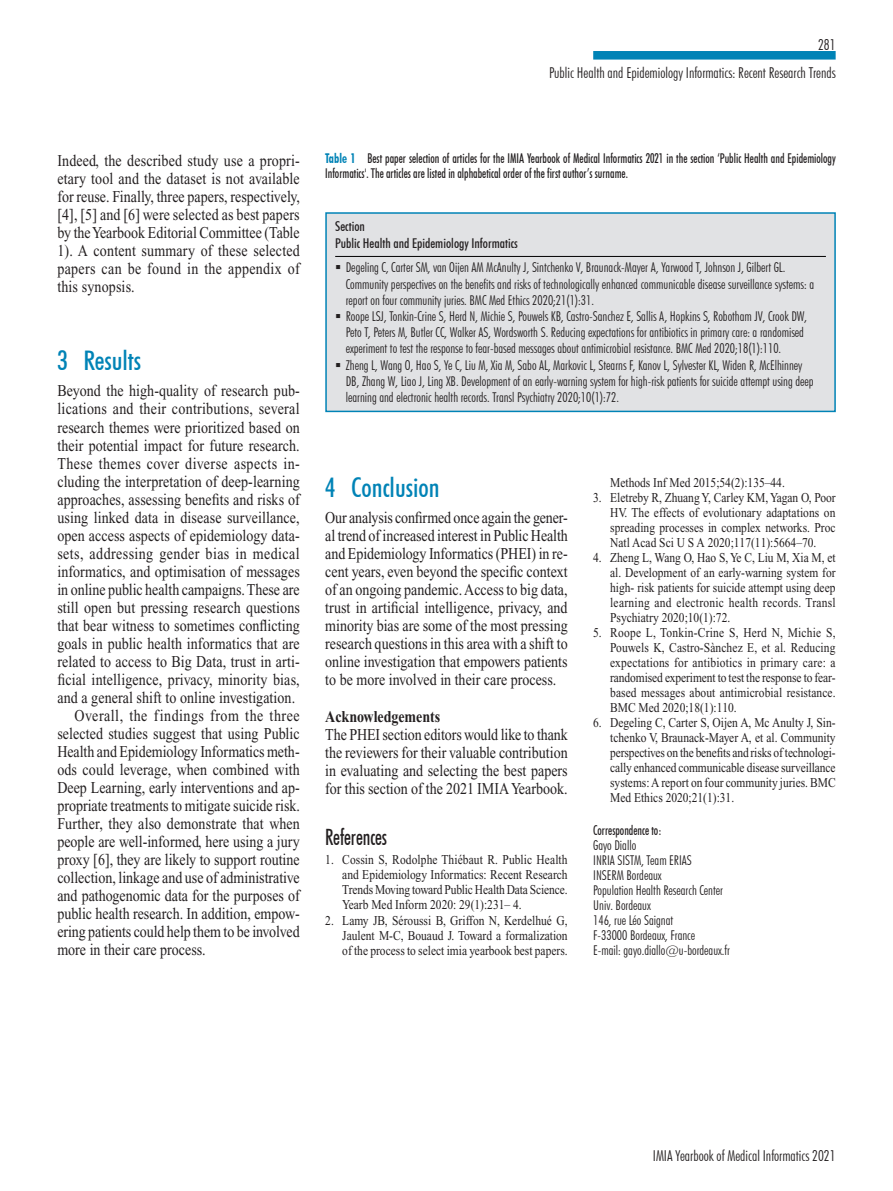
<style>
.page{position:relative;width:893px;height:1191px;background:#fff}
.page>*{position:absolute;margin:0;border:0;box-sizing:border-box;transform-origin:0 0}
.Headline_2{font:500 condensed 27px "Futura BT";color:#0083b6}
.Literatur-Headline{font:500 condensed 22.5px "Futura BT";letter-spacing:-.005em;color:#231f20;scale:.85 1}
.Grundtext_ohne_Einzu{font:16.5px/18px "Times New Roman";color:#231f20;text-align:justify;scale:.85 1}
.Grundtext_mit_Einzug{font:16.5px/18px "Times New Roman";letter-spacing:.005em;color:#231f20;text-align:justify;scale:.85 1}
.Grundtext_ohne_Einzu-2{font:700 16.5px "Times New Roman";color:#231f20;scale:.85 1}
.Seitenzahl{font:300 condensed 15px/28px "Futura BT";color:#231f20;text-align:right}
.Literatur_1stellig{font:13.5px/15px "Times New Roman";color:#231f20;text-align:justify;scale:.85 1}
.Table_Synopsis{font:300 condensed 13.5px/16.2px "Futura BT";color:#231f20}
.Legende_1{font:500 condensed 13.5px/15px "Futura BT";color:#231f20;scale:.85 1}
.Adresse_1{font:300 condensed 13.5px "Futura BT";color:#231f20}
.Table_Kopf{font:500 condensed 13.5px "Futura BT";color:#231f20}
.Adresse_2{font:500 condensed 13.5px "Futura BT";color:#231f20;scale:.85 1}
.s1{font-weight:700;color:#0083b6}
</style>
<div class="page">
<div style="left:593px;top:51px;width:243px;height:9px;background:#0083b6"></div>
<div style="left:325px;top:212px;width:511px;height:200px;background:#e1e2e4;border:2px solid #0083b6"></div>
<hr style="left:335px;top:256px;width:491px;height:1px;background:#000">
<p class="Seitenzahl" style="left:549px;top:30px;width:288px">281<br>Public Health and Epidemiology Informatics: Recent Research Trends</p>
<p class="Grundtext_mit_Einzug" style="left:57px;top:152px;width:287px">Indeed, the described study use a propri&shy;etary tool and the dataset is not available for reuse. Finally, three papers, respectively, [4], [5] and [6] were selected as best papers by the Yearbook Editorial Committee (Table 1). A content summary of these selected papers can be found in the appendix of this synopsis.</p>
<p class="Headline_2" style="left:57px;top:344px;width:85px">3 Results</p>
<p class="Grundtext_ohne_Einzu" style="left:57px;top:382px;width:287px">Beyond the high-quality of research pub&shy;lications and their contributions, several research themes were prioritized based on their potential impact for future research.<br>These themes cover diverse aspects in&shy;cluding the interpretation of deep-learning approaches, assessing benefits and risks of using linked data in disease surveillance, open access aspects of epidemiology data&shy;sets, addressing gender bias in medical informatics, and optimisation of messages in online public health campaigns. These are still open but pressing research questions that bear witness to sometimes conflicting goals in public health informatics that are related to access to Big Data, trust in arti&shy;ficial intelligence, privacy, minority bias, and a general shift to online investigation.</p>
<p class="Grundtext_mit_Einzug" style="left:57px;top:706px;width:287px;text-indent:17px">Overall, the findings from the three selected studies suggest that using Public Health and Epidemiology Informatics meth&shy;ods could leverage, when combined with Deep Learning, early interventions and ap&shy;propriate treatments to mitigate suicide risk.<br>Further, they also demonstrate that when people are well-informed, here using a jury proxy [6], they are likely to support routine collection, linkage and use of administrative and pathogenomic data for the purposes of public health research. In addition, empow&shy;ering patients could help them to be involved more in their care process.</p>
<p class="Legende_1" style="left:325px;top:151px;width:602px"><span class="s1">Table 1</span> Best paper selection of articles for the IMIA Yearbook of Medical Informatics 2021 in the section ‘Public Health and Epidemiology<br>Informatics'. The articles are listed in alphabetical order of the first author’s surname.</p>
<p class="Table_Kopf" style="left:335px;top:218px;width:31px">Section</p>
<p class="Table_Kopf" style="left:335px;top:235px;width:184px">Public Health and Epidemiology Informatics</p>
<p class="Table_Synopsis" style="left:346px;top:259px;width:470px;text-indent:-11px">▪ Degeling C, Carter SM, van Oijen AM McAnulty J, Sintchenko V, Braunack-Mayer A, Yarwood T, Johnson J, Gilbert GL.<br>Community perspectives on the benefits and risks of technologically enhanced communicable disease surveillance systems: a report on four community juries. BMC Med Ethics 2020;21(1):31.</p>
<p class="Table_Synopsis" style="left:346px;top:308px;width:463px;text-indent:-11px">▪ Roope LSJ, Tonkin-Crine S, Herd N, Michie S, Pouwels KB, Castro-Sanchez E, Sallis A, Hopkins S, Robotham JV, Crook DW,<br>Peto T, Peters M, Butler CC, Walker AS, Wordsworth S. Reducing expectations for antibiotics in primary care: a randomised experiment to test the response to fear-based messages about antimicrobial resistance. BMC Med 2020;18(1):110.</p>
<p class="Table_Synopsis" style="left:346px;top:356px;width:469px;text-indent:-11px">▪ Zheng L, Wang O, Hao S, Ye C, Liu M, Xia M, Sabo AL, Markovic L, Stearns F, Kanov L, Sylvester KL, Widen R, McElhinney<br>DB, Zhang W, Liao J, Ling XB. Development of an early-warning system for high-risk patients for suicide attempt using deep learning and electronic health records. Transl Psychiatry 2020;10(1):72.</p>
<p class="Headline_2" style="left:325px;top:471px;width:116px">4 Conclusion</p>
<p class="Grundtext_ohne_Einzu" style="left:325px;top:509px;width:287px">Our analysis confirmed once again the gener&shy;al trend of increased interest in Public Health and Epidemiology Informatics (PHEI) in re&shy;cent years, even beyond the specific context of an ongoing pandemic. Access to big data, trust in artificial intelligence, privacy, and minority bias are some of the most pressing research questions in this area with a shift to online investigation that empowers patients to be more involved in their care process.</p>
<p class="Grundtext_ohne_Einzu-2" style="left:325px;top:707px;width:137px">Acknowledgements</p>
<p class="Grundtext_ohne_Einzu" style="left:325px;top:725px;width:287px">The PHEI section editors would like to thank the reviewers for their valuable contribution in evaluating and selecting the best papers for this section of the 2021 IMIA Yearbook.</p>
<p class="Literatur-Headline" style="left:325px;top:823px;width:74px">References</p>
<p class="Literatur_1stellig" style="left:342px;top:852px;width:267px;text-indent:-17px">1. Cossin S, Rodolphe Thiébaut R. Public Health and Epidemiology Informatics: Recent Research Trends Moving toward Public Health Data Science.<br>Yearb Med Inform 2020: 29(1):231– 4.</p>
<p class="Literatur_1stellig" style="left:342px;top:912px;width:267px;text-indent:-17px">2. Lamy JB, Séroussi B, Griffon N, Kerdelhué G, Jaulent M-C, Bouaud J. Toward a formalization of the process to select imia yearbook best papers.</p>
<p class="Literatur_1stellig" style="left:610px;top:475px;width:207px">Methods Inf Med 2015;54(2):135–44.</p>
<p class="Literatur_1stellig" style="left:610px;top:490px;width:267px;text-indent:-17px">3. Eletreby R, Zhuang Y, Carley KM, Yagan O, Poor HV. The effects of evolutionary adaptations on spreading processes in complex networks. Proc Natl Acad Sci U S A 2020;117(11):5664–70.</p>
<p class="Literatur_1stellig" style="left:610px;top:550px;width:267px;text-indent:-17px">4. Zheng L, Wang O, Hao S, Ye C, Liu M, Xia M, et al. Development of an early-warning system for high- risk patients for suicide attempt using deep learning and electronic health records. Transl Psychiatry 2020;10(1):72.</p>
<p class="Literatur_1stellig" style="left:610px;top:625px;width:267px;text-indent:-17px">5. Roope L, Tonkin-Crine S, Herd N, Michie S, Pouwels K, Castro-Sànchez E, et al. Reducing expectations for antibiotics in primary care: a randomised experiment to test the response to fear&shy;based messages about antimicrobial resistance.<br>BMC Med 2020;18(1):110.</p>
<p class="Literatur_1stellig" style="left:610px;top:715px;width:267px;text-indent:-17px">6. Degeling C, Carter S, Oijen A, Mc Anulty J, Sin&shy;tchenko V, Braunack-Mayer A, et al. Community perspectives on the benefits and risks of technologi&shy;cally enhanced communicable disease surveillance systems: A report on four community juries. BMC Med Ethics 2020;21(1):31.</p>
<p class="Adresse_2" style="left:593px;top:822px;width:82px">Correspondence to:</p>
<p class="Adresse_1" style="left:593px;top:837px;width:45px">Gayo Diallo</p>
<p class="Adresse_1" style="left:593px;top:852px;width:100px">INRIA SISTM, Team ERIAS</p>
<p class="Adresse_1" style="left:593px;top:867px;width:70px">INSERM Bordeaux</p>
<p class="Adresse_1" style="left:593px;top:882px;width:131px">Population Health Research Center</p>
<p class="Adresse_1" style="left:593px;top:897px;width:59px">Univ. Bordeaux</p>
<p class="Adresse_1" style="left:593px;top:912px;width:82px">146, rue Léo Saignat</p>
<p class="Adresse_1" style="left:593px;top:927px;width:103px">F-33000 Bordeaux, France</p>
<p class="Adresse_1" style="left:593px;top:942px;width:138px">E-mail: gayo.diallo@u-bordeaux.fr</p>
<p class="Seitenzahl" style="left:653px;top:1141px;width:184px">IMIA Yearbook of Medical Informatics 2021</p>
</div>
